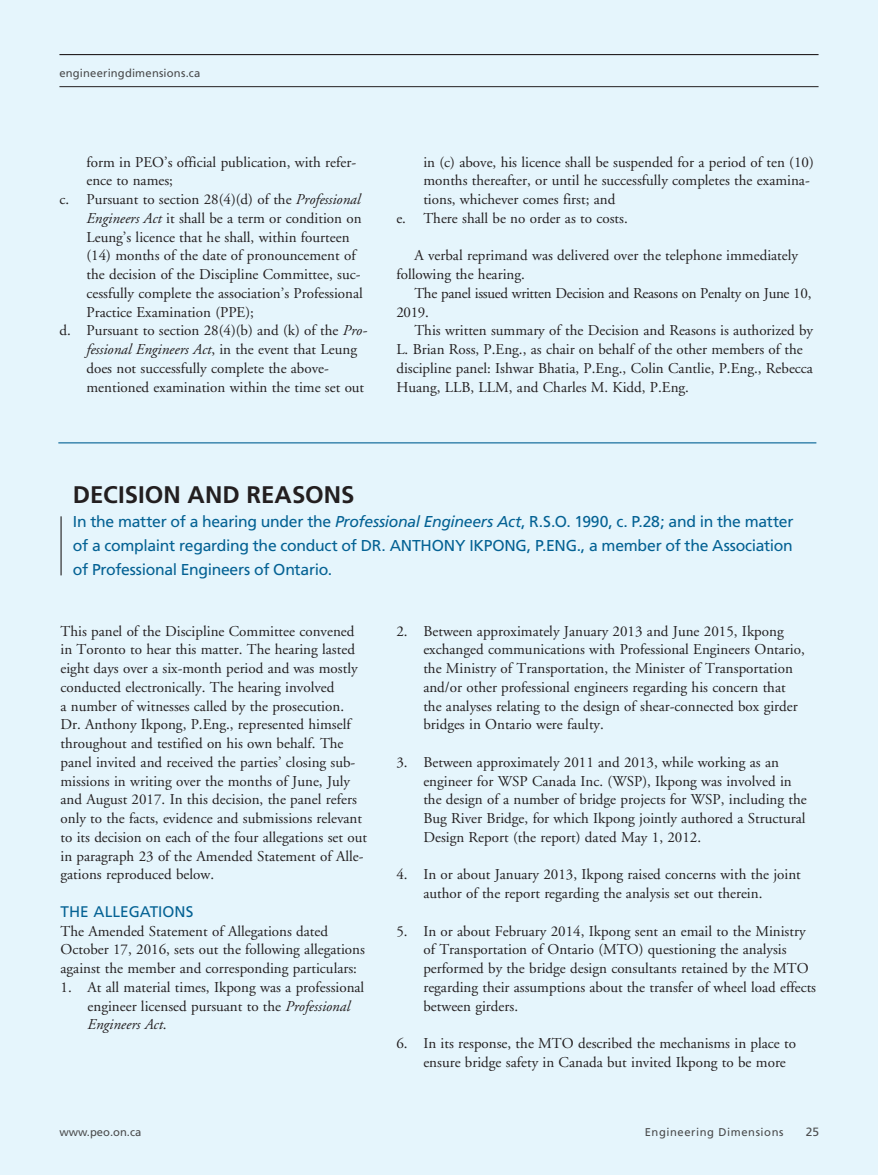
<style>
.page{position:relative;width:878px;height:1175px;background:#fff}
.page>*{position:absolute;margin:0;border:0;box-sizing:border-box;transform-origin:0 0}
.t1{font:700 24px "Frutiger";color:#231f20}
.t2{font:15.75px/24px "Frutiger";letter-spacing:-.02em;color:#046294;text-align:justify}
.t3{font:15.3px "Frutiger";color:#046294}
.t4{font:15px/18.8px "Adobe Garamond";color:#231f20}
.t5{font:15px/18.8px "Adobe Garamond";letter-spacing:-.02em;color:#231f20}
.t6{font:italic 15px "Adobe Garamond";color:#231f20}
.t7{font:12px "Frutiger";color:#4b4c4d}
.t8{font:11.25px "Frutiger";letter-spacing:.02em;color:#4b4c4d}
.t9{font:11.25px "Frutiger";letter-spacing:.05em;color:#4b4c4d}
.t10{font:11.25px "Frutiger";color:#4b4c4d}
.s1{font-style:italic}
.s2{font-style:normal}
</style>
<div class="page">
<div style="left:0;top:0;width:878px;height:1174px;background:#e5f5fc"></div>
<hr style="left:59px;top:54px;width:759px;height:1px;background:#231f20">
<hr style="left:59px;top:86px;width:759px;height:1px;background:#231f20">
<hr style="left:60px;top:516px;width:2px;height:59px;background:#231f20">
<hr style="left:58px;top:442px;width:758px;height:1px;background:#046294">
<p class="t8" style="left:59px;top:67px;width:142px">engineeringdimensions.ca</p>
<p class="t4" style="left:86px;top:153px;width:271px">form in PEO’s official publication, with refer-</p>
<p class="t4" style="left:86px;top:172px;width:88px">ence to names;</p>
<p class="t4" style="left:59px;top:190px;width:302px">c. Pursuant to section 28(4)(d) of the <span class="s1">Professional</span></p>
<p class="t4" style="left:86px;top:209px;width:276px"><span class="s1">Engineers Act</span> it shall be a term or condition on</p>
<p class="t4" style="left:86px;top:228px;width:264px">Leung’s licence that he shall, within fourteen</p>
<p class="t4" style="left:86px;top:247px;width:271px">(14) months of the date of pronouncement of</p>
<p class="t4" style="left:86px;top:265px;width:275px">the decision of the Discipline Committee, suc-</p>
<p class="t4" style="left:86px;top:284px;width:278px">cessfully complete the association’s Professional</p>
<p class="t4" style="left:86px;top:303px;width:169px">Practice Examination (PPE);</p>
<p class="t4" style="left:59px;top:322px;width:308px">d. Pursuant to section 28(4)(b) and (k) of the <span class="s1">Pro-</span></p>
<p class="t6" style="left:86px;top:341px;width:272px">fessional Engineers Act<span class="s2">, in the event that Leung</span></p>
<p class="t4" style="left:86px;top:359px;width:244px">does not successfully complete the above-</p>
<p class="t4" style="left:86px;top:378px;width:279px">mentioned examination within the time set out</p>
<p class="t4" style="left:423px;top:153px;width:392px">in (c) above, his licence shall be suspended for a period of ten (10)</p>
<p class="t4" style="left:423px;top:172px;width:388px">months thereafter, or until he successfully completes the examina-</p>
<p class="t4" style="left:423px;top:190px;width:193px">tions, whichever comes first; and</p>
<p class="t4" style="left:396px;top:209px;width:233px">e. There shall be no order as to costs.</p>
<p class="t4" style="left:396px;top:247px;width:403px;text-indent:18px">A verbal reprimand was delivered over the telephone immediately following the hearing.</p>
<p class="t5" style="left:396px;top:284px;width:416px;text-indent:18px">The panel issued written Decision and Reasons on Penalty on June 10,<br>2019.</p>
<p class="t4" style="left:396px;top:322px;width:418px;text-indent:18px">This written summary of the Decision and Reasons is authorized by L. Brian Ross, P.Eng., as chair on behalf of the other members of the discipline panel: Ishwar Bhatia, P.Eng., Colin Cantlie, P.Eng., Rebecca Huang, LLB, LLM, and Charles M. Kidd, P.Eng.</p>
<h1 class="t1" style="left:73px;top:481px;width:283px">DECISION AND REASONS</h1>
<p class="t2" style="left:73px;top:510px;width:722px">In the matter of a hearing under the <span class="s1">Professional Engineers Act</span>, R.S.O. 1990, c. P.28; and in the matter of a complaint regarding the conduct of DR. ANTHONY IKPONG, P.ENG., a member of the Association of Professional Engineers of Ontario.</p>
<p class="t4" style="left:60px;top:622px;width:308px">This panel of the Discipline Committee convened in Toronto to hear this matter. The hearing lasted eight days over a six-month period and was mostly conducted electronically. The hearing involved<br>a number of witnesses called by the prosecution.<br>Dr. Anthony Ikpong, P.Eng., represented himself throughout and testified on his own behalf. The panel invited and received the parties’ closing sub&shy;missions in writing over the months of June, July and August 2017. In this decision, the panel refers only to the facts, evidence and submissions relevant to its decision on each of the four allegations set out in paragraph 23 of the Amended Statement of Alle&shy;gations reproduced below.</p>
<p class="t3" style="left:60px;top:902px;width:134px">THE ALLEGATIONS</p>
<p class="t4" style="left:60px;top:922px;width:306px">The Amended Statement of Allegations dated<br>October 17, 2016, sets out the following allegations against the member and corresponding particulars:</p>
<p class="t4" style="left:87px;top:978px;width:278px;text-indent:-27px">1. At all material times, Ikpong was a professional engineer licensed pursuant to the <span class="s1">Professional<br>Engineers Act</span>.</p>
<p class="t4" style="left:423px;top:622px;width:383px;text-indent:-27px">2. Between approximately January 2013 and June 2015, Ikpong exchanged communications with Professional Engineers Ontario, the Ministry of Transportation, the Minister of Transportation and/or other professional engineers regarding his concern that the analyses relating to the design of shear-connected box girder bridges in Ontario were faulty.</p>
<p class="t4" style="left:423px;top:753px;width:385px;text-indent:-27px">3. Between approximately 2011 and 2013, while working as an engineer for WSP Canada Inc. (WSP), Ikpong was involved in the design of a number of bridge projects for WSP, including the Bug River Bridge, for which Ikpong jointly authored a Structural Design Report (the report) dated May 1, 2012.</p>
<p class="t4" style="left:423px;top:865px;width:379px;text-indent:-27px">4. In or about January 2013, Ikpong raised concerns with the joint author of the report regarding the analysis set out therein.</p>
<p class="t4" style="left:423px;top:922px;width:394px;text-indent:-27px">5. In or about February 2014, Ikpong sent an email to the Ministry of Transportation of Ontario (MTO) questioning the analysis performed by the bridge design consultants retained by the MTO regarding their assumptions about the transfer of wheel load effects between girders.</p>
<p class="t4" style="left:423px;top:1034px;width:374px;text-indent:-27px">6. In its response, the MTO described the mechanisms in place to ensure bridge safety in Canada but invited Ikpong to be more</p>
<p class="t10" style="left:59px;top:1125px;width:83px">www.peo.on.ca</p>
<p class="t9" style="left:644px;top:1125px;width:140px">Engineering Dimensions</p>
<p class="t7" style="left:805px;top:1124px;width:15px">25</p>
</div>
